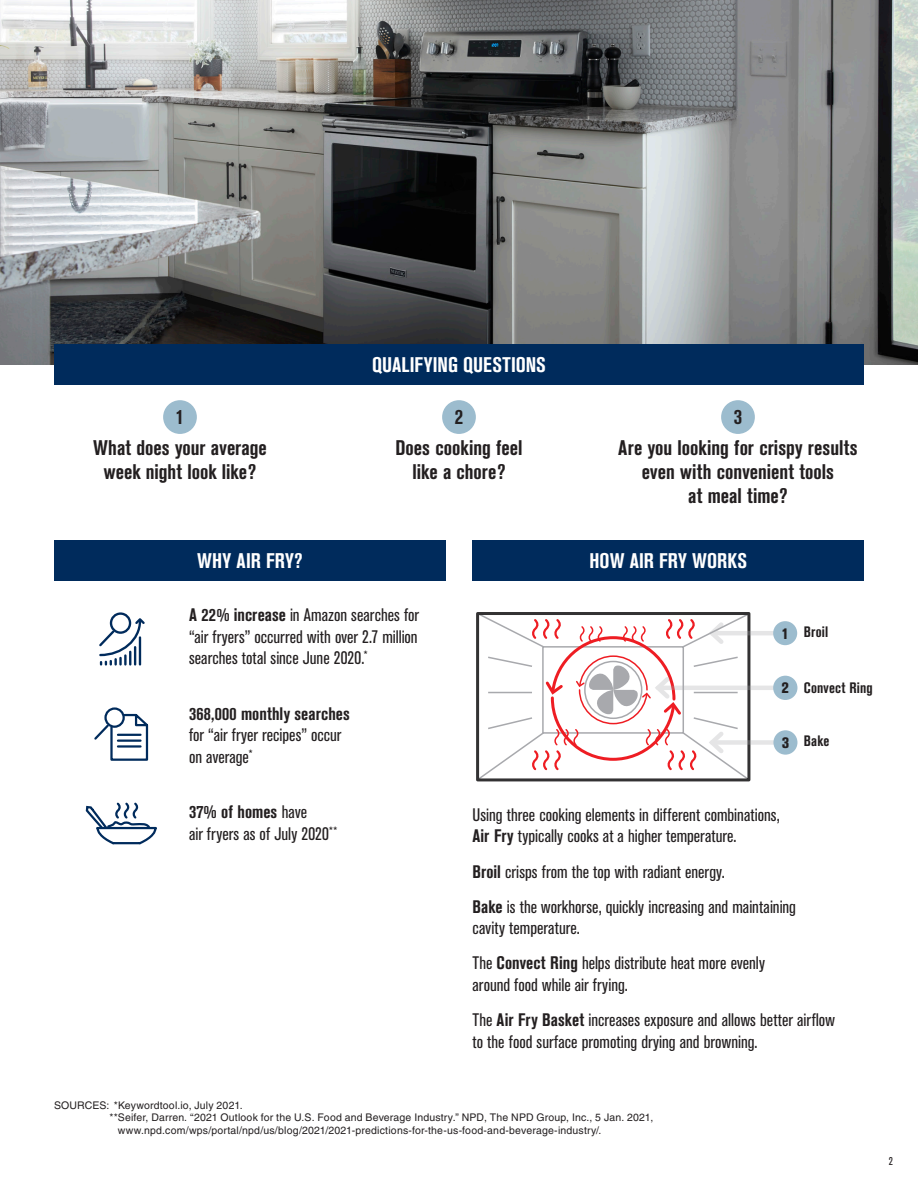
<style>
.page{position:relative;width:918px;height:1188px;background:#fff}
.page>*{position:absolute;margin:0;border:0;box-sizing:border-box;transform-origin:0 0}
.t1{font:700 condensed 21px/24px "Akzidenz Grotesk BE";color:#231f20;text-align:center}
.t2{font:700 condensed 21px "Akzidenz Grotesk BE";letter-spacing:.01em;color:#fff}
.t3{font:condensed 18px/21.6px "Akzidenz Grotesk BE";color:#231f20}
.t4{font:700 condensed 15px "Akzidenz Grotesk BE";letter-spacing:.01em;color:#231f20}
.t5{font:800 condensed 15px "Akzidenz Grotesk BE";color:#231f20}
.t6{font:condensed 11.25px "Akzidenz Grotesk BE";color:#231f20}
.t7{font:10.5px "Helvetica LT Std";letter-spacing:.015em;color:#231f20}
.s1{font-weight:700}
</style>
<div class="page">
<div style="left:163px;top:400px;width:34px;height:34px;background:#9cbcce;border-radius:50%"></div>
<div style="left:442px;top:400px;width:34px;height:34px;background:#9cbcce;border-radius:50%"></div>
<div style="left:721px;top:400px;width:34px;height:34px;background:#9cbcce;border-radius:50%"></div>
<img style="left:0;top:0;width:918px;height:364px">
<div style="left:54px;top:344px;width:810px;height:41px;background:#002b5c"></div>
<div style="left:54px;top:540px;width:392px;height:40px;background:#002b5c"></div>
<div style="left:472px;top:540px;width:392px;height:40px;background:#002b5c"></div>
<svg style="left:85px;top:802px;width:72px;height:43px"></svg>
<svg style="left:94px;top:712px;width:55px;height:49px"></svg>
<div style="left:104px;top:707px;width:21px;height:21px;border:2px solid #002b5c;border-radius:50%"></div>
<svg style="left:99px;top:616px;width:46px;height:48px"></svg>
<div style="left:110px;top:612px;width:21px;height:22px;border:2px solid #002b5c;border-radius:50%"></div>
<hr style="left:712px;top:631px;width:66px;height:4px;background:#e5e5e6">
<hr style="left:658px;top:686px;width:120px;height:4px;background:#e5e5e6">
<div style="left:712px;top:740px;width:66px;height:5px;background:#e5e5e6"></div>
<svg style="left:476px;top:612px;width:275px;height:170px"></svg>
<div style="left:773px;top:676px;width:24px;height:24px;background:#9cbcce;border-radius:50%"></div>
<div style="left:773px;top:730px;width:24px;height:25px;background:#9cbcce;border-radius:50%"></div>
<div style="left:773px;top:621px;width:24px;height:24px;background:#9cbcce;border-radius:50%"></div>
<p class="t1" style="left:176px;top:405px;width:10px">1</p>
<p class="t1" style="left:93px;top:436px;width:175px">What does your average week night look like?</p>
<p class="t2" style="left:372px;top:353px;width:175px">QUALIFYING QUESTIONS</p>
<p class="t1" style="left:455px;top:405px;width:10px">2</p>
<p class="t1" style="left:395px;top:436px;width:129px">Does cooking feel like a chore?</p>
<p class="t1" style="left:734px;top:405px;width:10px">3</p>
<p class="t1" style="left:618px;top:436px;width:241px">Are you looking for crispy results even with convenient tools<br>at meal time?</p>
<p class="t2" style="left:197px;top:549px;width:107px">WHY AIR FRY?</p>
<p class="t2" style="left:590px;top:549px;width:159px">HOW AIR FRY WORKS</p>
<p class="t3" style="left:189px;top:604px;width:232px;text-align:justify"><span class="s1">A 22% increase</span> in Amazon searches for “air fryers” occurred with over 2.7 million searches total since June 2020.<sup>*</sup></p>
<p class="t5" style="left:781px;top:625px;width:9px">1</p>
<p class="t4" style="left:804px;top:623px;width:26px">Broil</p>
<p class="t5" style="left:782px;top:680px;width:9px">2</p>
<p class="t4" style="left:804px;top:680px;width:70px">Convect Ring</p>
<p class="t3" style="left:189px;top:703px;width:162px"><span class="s1">368,000 monthly searches </span>for “air fryer recipes” occur on average<sup>*</sup></p>
<p class="t3" style="left:189px;top:801px;width:150px"><span class="s1">37% of homes</span> have<br>air fryers as of July 2020<sup>**</sup></p>
<p class="t5" style="left:782px;top:734px;width:9px">3</p>
<p class="t4" style="left:804px;top:733px;width:27px">Bake</p>
<p class="t3" style="left:472px;top:804px;width:309px">Using three cooking elements in different combinations,<br><span class="s1">Air Fry</span> typically cooks at a higher temperature.</p>
<p class="t3" style="left:472px;top:861px;width:254px"><span class="s1">Broil</span> crisps from the top with radiant energy.</p>
<p class="t3" style="left:472px;top:896px;width:325px"><span class="s1">Bake</span> is the workhorse, quickly increasing and maintaining cavity temperature.</p>
<p class="t3" style="left:472px;top:953px;width:294px">The <span class="s1">Convect Ring</span> helps distribute heat more evenly around food while air frying.</p>
<p class="t3" style="left:472px;top:1009px;width:364px">The <span class="s1">Air Fry Basket</span> increases exposure and allows better airflow to the food surface promoting drying and browning.</p>
<p class="t7" style="left:54px;top:1099px;width:190px">SOURCES: *Keywordtool.io, July 2021.</p>
<p class="t7" style="left:109px;top:1112px;width:545px">**Seifer, Darren. “2021 Outlook for the U.S. Food and Beverage Industry.” NPD, The NPD Group, Inc., 5 Jan. 2021,</p>
<p class="t7" style="left:118px;top:1124px;width:485px">www.npd.com/wps/portal/npd/us/blog/2021/2021-predictions-for-the-us-food-and-beverage-industry/.</p>
<p class="t6" style="left:889px;top:1155px;width:6px">2</p>
</div>
